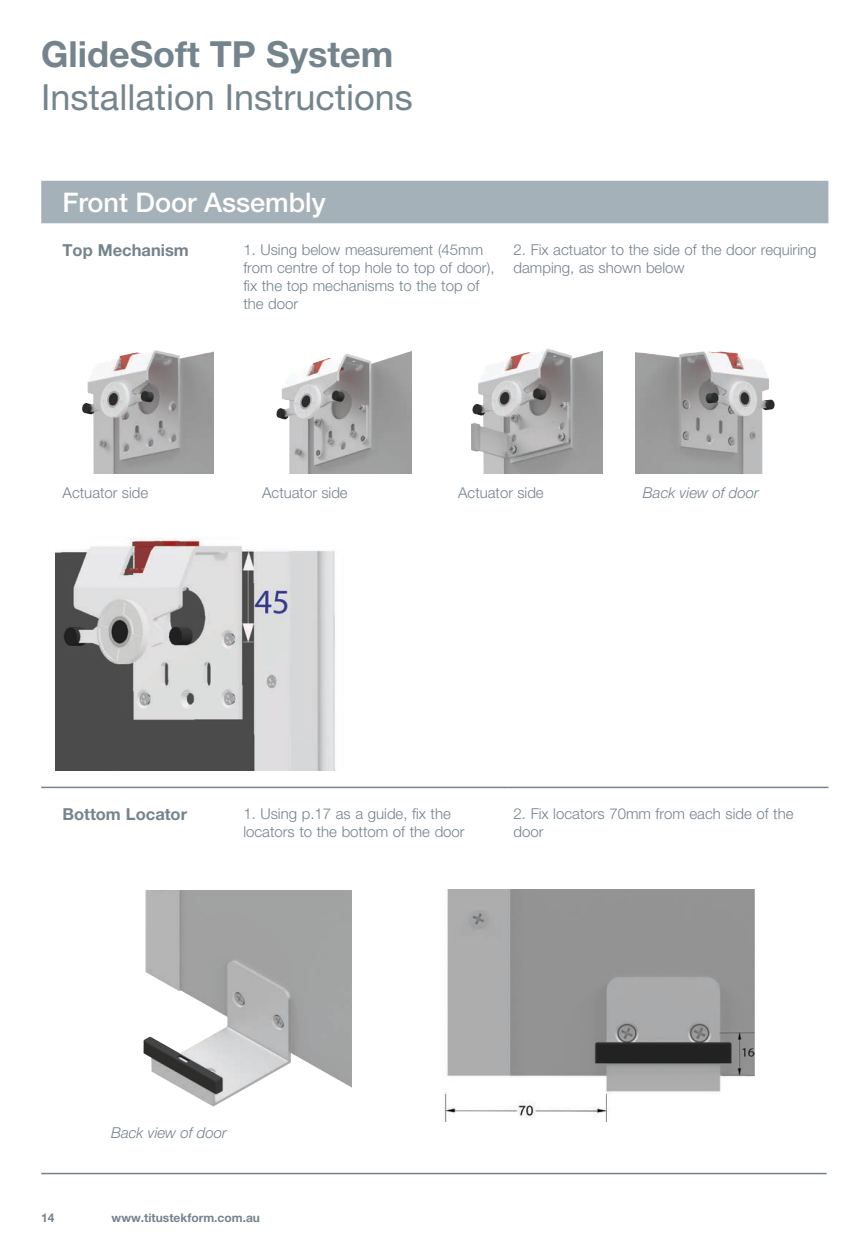
<style>
.page{position:relative;width:868px;height:1238px;background:#fff}
.page>*{position:absolute;margin:0;border:0;box-sizing:border-box;transform-origin:0 0}
.t1{font:36px "Helvetica Neue LT Pro";color:#74848d}
.t2{font:700 36px "Helvetica Neue LT Pro";color:#74848d}
.Subhead{font:500 27px "Helvetica Neue LT Pro";color:#fff}
.Intro_Subhead{font:700 16.5px "Helvetica Neue LT Pro";color:#74848d}
.Intro_Body{font:300 15px/18px "Helvetica Neue LT Pro";color:#74848d}
.t3{font:italic 300 15px "Helvetica Neue LT Pro";color:#74848d}
.t4{font:700 12px "Helvetica Neue LT Pro";color:#74848d}
</style>
<div class="page">
<hr style="left:41px;top:1172px;width:785px;height:2px;background:#74848d">
<div style="left:41px;top:181px;width:787px;height:42px;background:#a4b1b9"></div>
<hr style="left:41px;top:786px;width:196px;height:2px;background:#74848d">
<hr style="left:237px;top:786px;width:270px;height:2px;background:#74848d">
<hr style="left:507px;top:786px;width:321px;height:2px;background:#74848d">
<img style="left:82px;top:350px;width:131px;height:124px">
<img style="left:143px;top:890px;width:208px;height:217px">
<img style="left:276px;top:351px;width:135px;height:123px">
<img style="left:471px;top:348px;width:131px;height:126px">
<img style="left:635px;top:351px;width:140px;height:123px">
<img style="left:443px;top:889px;width:311px;height:232px">
<img style="left:56px;top:538px;width:280px;height:232px">
<p class="t2" style="left:41px;top:32px;width:353px">GlideSoft TP System</p>
<p class="t1" style="left:41px;top:76px;width:373px">Installation Instructions</p>
<p class="Subhead" style="left:63px;top:186px;width:265px">Front Door Assembly</p>
<p class="Intro_Subhead" style="left:63px;top:240px;width:128px">Top Mechanism</p>
<p class="Intro_Body" style="left:243px;top:241px;width:252px">1. Using below measurement (45mm from centre of top hole to top of door), fix the top mechanisms to the top of the door</p>
<p class="Intro_Body" style="left:513px;top:241px;width:304px">2. Fix actuator to the side of the door requiring damping, as shown below</p>
<p class="Intro_Body" style="left:63px;top:483px;width:87px">Actuator side</p>
<p class="Intro_Body" style="left:262px;top:483px;width:87px">Actuator side</p>
<p class="Intro_Body" style="left:458px;top:483px;width:87px">Actuator side</p>
<p class="t3" style="left:642px;top:484px;width:117px">Back view of door</p>
<p class="Intro_Subhead" style="left:63px;top:804px;width:126px">Bottom Locator</p>
<p class="Intro_Body" style="left:243px;top:804px;width:223px">1. Using p.17 as a guide, fix the locators to the bottom of the door</p>
<p class="Intro_Body" style="left:513px;top:804px;width:281px">2. Fix locators 70mm from each side of the door</p>
<p class="t3" style="left:111px;top:1123px;width:117px">Back view of door</p>
<p class="t4" style="left:41px;top:1210px;width:15px">14</p>
<p class="t4" style="left:112px;top:1210px;width:150px">www.titustekform.com.au</p>
</div>
